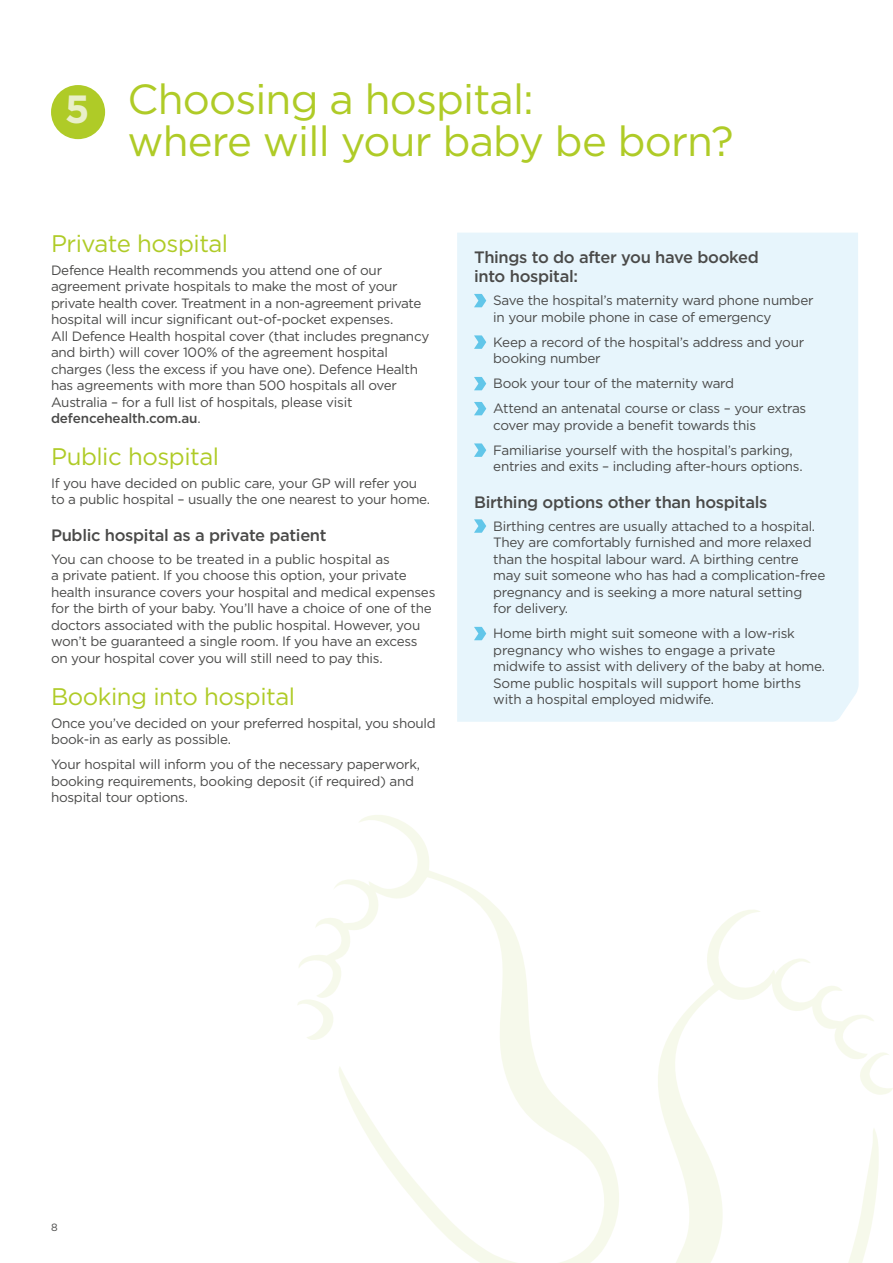
<style>
.page{position:relative;width:893px;height:1263px;background:#fff}
.page>*{position:absolute;margin:0;border:0;box-sizing:border-box;transform-origin:0 0}
.t1{font:42px/42px "Gotham";letter-spacing:-.02em;color:#afcb27}
.t2{font:24px "Gotham";letter-spacing:-.02em;color:#afcb27}
.t3{font:500 16.5px/19.5px "Gotham";letter-spacing:-.02em;color:#4a4a49}
.t4{font:13.5px/16.5px "Gotham";letter-spacing:-.02em;color:#4a4a49}
.t5{font:10.5px "Gotham";color:#4a4a49}
.s1{font-weight:500}
</style>
<div class="page">
<div style="left:51px;top:85px;width:54px;height:54px;background:#afcb27;border-radius:50%"></div>
<div style="left:457px;top:233px;width:402px;height:489px;background:#e7f5fc"></div>
<svg style="left:474px;top:294px;width:12px;height:13px"></svg>
<svg style="left:474px;top:335px;width:12px;height:14px"></svg>
<svg style="left:474px;top:377px;width:12px;height:13px"></svg>
<svg style="left:474px;top:402px;width:12px;height:13px"></svg>
<svg style="left:474px;top:443px;width:12px;height:14px"></svg>
<svg style="left:474px;top:519px;width:12px;height:14px"></svg>
<svg style="left:474px;top:627px;width:12px;height:13px"></svg>
<svg style="left:299px;top:815px;width:320px;height:448px"></svg>
<svg style="left:297px;top:998px;width:39px;height:43px"></svg>
<svg style="left:658px;top:910px;width:221px;height:353px"></svg>
<svg style="left:856px;top:1046px;width:37px;height:49px"></svg>
<h1 class="t1" style="left:128px;top:77px;width:608px;text-indent:-63px"><sub>5</sub> Choosing a hospital:<br>where will your baby be born?</h1>
<h2 class="t2" style="left:51px;top:228px;width:179px">Private hospital</h2>
<p class="t4" style="left:51px;top:261px;width:380px">Defence Health recommends you attend one of our agreement private hospitals to make the most of your private health cover. Treatment in a non-agreement private hospital will incur significant out-of-pocket expenses.<br>All Defence Health hospital cover (that includes pregnancy and birth) will cover 100% of the agreement hospital charges (less the excess if you have one). Defence Health has agreements with more than 500 hospitals all over Australia – for a full list of hospitals, please visit <span class="s1">defencehealth.com.au</span>.</p>
<h2 class="t2" style="left:51px;top:441px;width:170px">Public hospital</h2>
<p class="t4" style="left:51px;top:475px;width:381px">If you have decided on public care, your GP will refer you to a public hospital – usually the one nearest to your home.</p>
<p class="t3" style="left:51px;top:525px;width:277px">Public hospital as a private patient</p>
<p class="t4" style="left:51px;top:550px;width:386px">You can choose to be treated in a public hospital as<br>a private patient. If you choose this option, your private health insurance covers your hospital and medical expenses for the birth of your baby. You’ll have a choice of one of the doctors associated with the public hospital. However, you won’t be guaranteed a single room. If you have an excess on your hospital cover you will still need to pay this.</p>
<h2 class="t2" style="left:51px;top:681px;width:246px">Booking into hospital</h2>
<p class="t4" style="left:51px;top:714px;width:386px">Once you’ve decided on your preferred hospital, you should book-in as early as possible.</p>
<p class="t4" style="left:51px;top:756px;width:371px">Your hospital will inform you of the necessary paperwork, booking requirements, booking deposit (if required) and hospital tour options.</p>
<p class="t3" style="left:474px;top:247px;width:286px">Things to do after you have booked into hospital:</p>
<p class="t4" style="left:493px;top:292px;width:322px">Save the hospital’s maternity ward phone number in your mobile phone in case of emergency</p>
<p class="t4" style="left:493px;top:333px;width:312px">Keep a record of the hospital’s address and your booking number</p>
<p class="t4" style="left:493px;top:371px;width:315px;line-height:25px">Book your tour of the maternity ward<br>Attend an antenatal course or class – your extras</p>
<p class="t4" style="left:493px;top:412px;width:301px;line-height:25px">cover may provide a benefit towards this<br>Familiarise yourself with the hospital’s parking,</p>
<p class="t4" style="left:493px;top:458px;width:311px">entries and exits – including after-hours options.</p>
<p class="t3" style="left:474px;top:492px;width:295px">Birthing options other than hospitals</p>
<p class="t4" style="left:493px;top:517px;width:334px">Birthing centres are usually attached to a hospital.<br>They are comfortably furnished and more relaxed than the hospital labour ward. A birthing centre may suit someone who has had a complication-free pregnancy and is seeking a more natural setting<br>for delivery.</p>
<p class="t4" style="left:493px;top:625px;width:333px">Home birth might suit someone with a low-risk pregnancy who wishes to engage a private midwife to assist with delivery of the baby at home.<br>Some public hospitals will support home births with a hospital employed midwife.</p>
<p class="t5" style="left:51px;top:1220px;width:8px">8</p>
</div>
